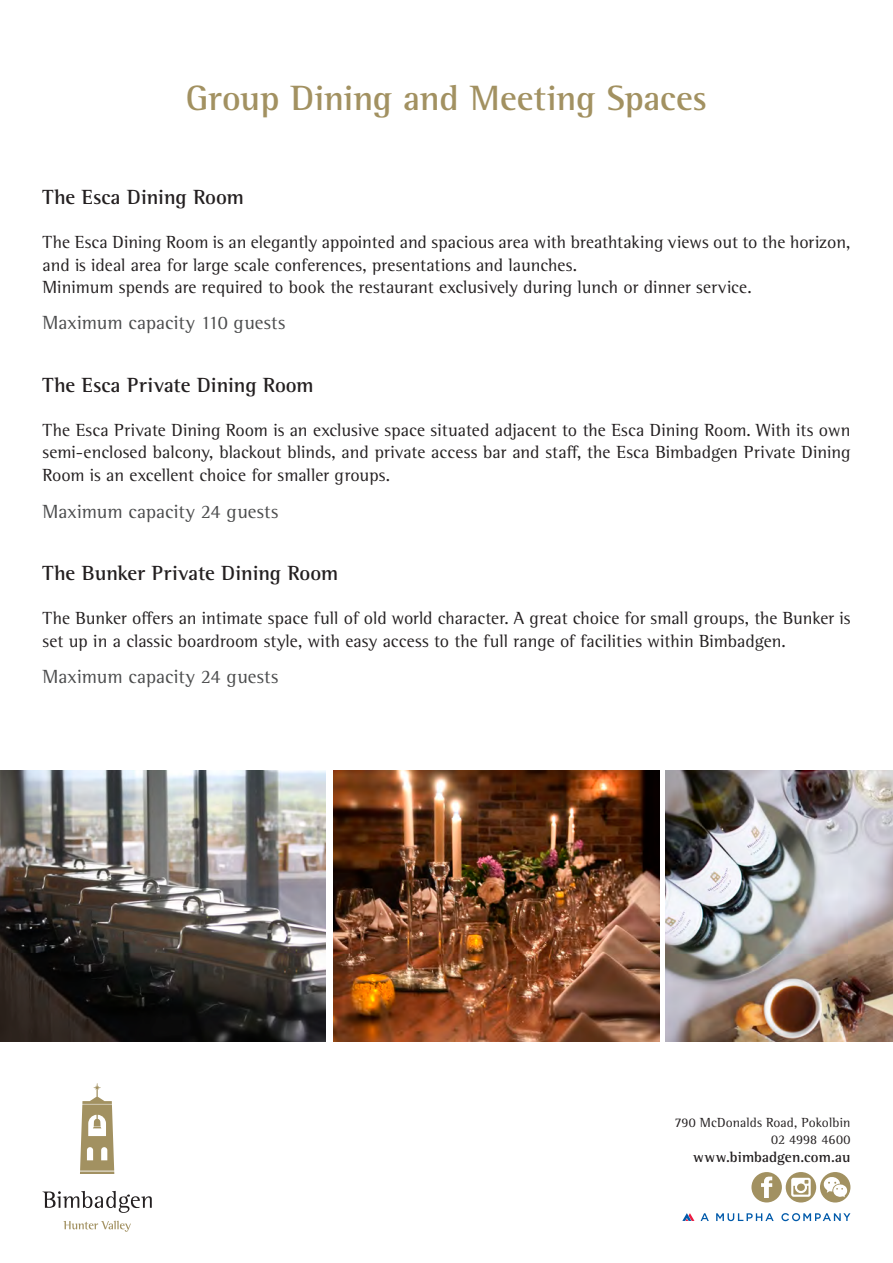
<style>
.page{position:relative;width:893px;height:1263px;background:#fff}
.page>*{position:absolute;margin:0;border:0;box-sizing:border-box;transform-origin:0 0}
.t1{font:700 36px "Rotis Semi Serif Pro";letter-spacing:-.01em;color:#a29161}
.subtitle{font:700 21px "Rotis Semi Serif Pro";letter-spacing:-.005em;color:#231f20}
.Capacity{font:19.5px "Rotis Semi Serif Pro";letter-spacing:.005em;color:#4b4c4d}
.Paragraph_normal{font:18px/22.5px "Rotis Semi Serif Pro";color:#231f20}
.t2{font:700 15px "Rotis Semi Serif Pro";letter-spacing:.005em;color:#231f20}
.t3{font:13.5px "Rotis Semi Serif Pro";letter-spacing:.01em;color:#231f20}
.s1{font-family:"Rotis Serif Pro"}
</style>
<div class="page">
<img style="left:0;top:770px;width:325px;height:272px">
<img style="left:334px;top:770px;width:325px;height:272px">
<img style="left:665px;top:770px;width:228px;height:272px">
<svg style="left:716px;top:1213px;width:58px;height:8px"></svg>
<svg style="left:701px;top:1213px;width:8px;height:8px"></svg>
<svg style="left:781px;top:1213px;width:69px;height:8px"></svg>
<svg style="left:682px;top:1213px;width:12px;height:8px"></svg>
<svg style="left:751px;top:1172px;width:31px;height:30px"></svg>
<div style="left:786px;top:1172px;width:30px;height:30px;background:#a29161;border-radius:50%"></div>
<svg style="left:791px;top:1178px;width:20px;height:19px"></svg>
<div style="left:820px;top:1172px;width:30px;height:30px;background:#a29161;border-radius:50%"></div>
<svg style="left:823px;top:1176px;width:25px;height:21px"></svg>
<svg style="left:80px;top:1083px;width:34px;height:91px"></svg>
<svg style="left:43px;top:1191px;width:109px;height:22px"></svg>
<svg style="left:63px;top:1221px;width:68px;height:11px"></svg>
<p class="t1" style="left:186px;top:76px;width:523px">Group Dining and Meeting Spaces</p>
<p class="subtitle" style="left:43px;top:184px;width:203px">The Esca Dining Room</p>
<p class="Paragraph_normal" style="left:43px;top:231px;width:809px">The Esca Dining Room is an elegantly appointed and spacious area with breathtaking views out to the horizon, and is ideal area for large scale conferences, presentations and launches.</p>
<p class="Paragraph_normal" style="left:43px;top:276px;width:711px">Minimum spends are required to book the restaurant exclusively during lunch or dinner service.</p>
<p class="Capacity" style="left:43px;top:311px;width:244px">Maximum capacity 110 guests</p>
<p class="subtitle" style="left:43px;top:372px;width:273px">The Esca Private Dining Room</p>
<p class="Paragraph_normal" style="left:43px;top:418px;width:809px;text-align:justify">The Esca Private Dining Room is an exclusive space situated adjacent to the Esca Dining Room. With its own semi-enclosed balcony, blackout blinds, and private access bar and staff, the Esca Bimbad<span class="s1">g</span>en Private Dining Room is an excellent choice for smaller groups.</p>
<p class="Capacity" style="left:43px;top:499px;width:237px">Maximum capacity 24 guests</p>
<p class="subtitle" style="left:43px;top:560px;width:297px">The Bunker Private Dining Room</p>
<p class="Paragraph_normal" style="left:43px;top:607px;width:809px">The Bunker offers an intimate space full of old world character. A great choice for small groups, the Bunker is set up in a classic boardroom style, with easy access to the full range of facilities within Bimbad<span class="s1">g</span>en.</p>
<p class="Capacity" style="left:43px;top:664px;width:237px">Maximum capacity 24 guests</p>
<p class="t3" style="left:675px;top:1114px;width:177px">790 McDonalds Road, Pokolbin</p>
<p class="t3" style="left:771px;top:1131px;width:81px">02 4998 4600</p>
<p class="t2" style="left:693px;top:1147px;width:159px">www.bimbad<span class="s1">g</span>en.com.au</p>
</div>
